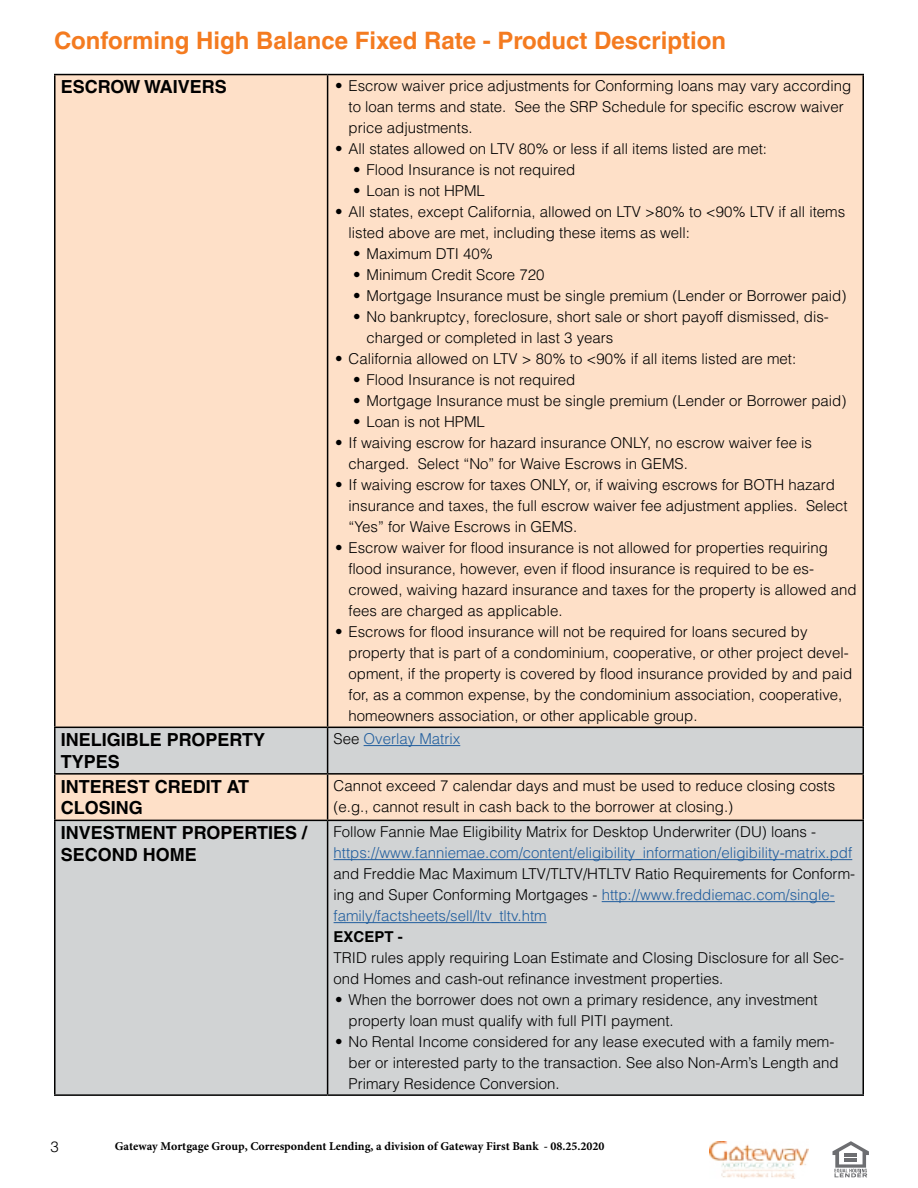
<style>
.page{position:relative;width:918px;height:1188px;background:#fff}
.page>*{position:absolute;margin:0;border:0;box-sizing:border-box;transform-origin:0 0}
.t1{font:700 24px "Helvetica LT Pro";color:#f47b20}
.t2{font:700 18px/21.6px "Helvetica LT Pro";color:#000}
.t3{font:300 15px/21px "Helvetica LT Pro";color:#000}
.t4{font:300 15px "Helvetica LT Pro";color:#215e9e}
.t5{font:700 15px "Helvetica LT Pro";color:#000}
.t6{font:700 12px "Minion Pro";color:#000}
.s1{color:#000}
.s2{color:#215e9e}
</style>
<div class="page">
<img style="left:710px;top:1141px;width:99px;height:37px">
<svg style="left:833px;top:1141px;width:36px;height:36px"></svg>
<div style="left:56px;top:75px;width:806px;height:652px;background:#fee0c8"></div>
<svg style="left:56px;top:728px;width:806px;height:366px;background:#d6d4d2"></svg>
<hr style="left:54px;top:74px;width:274px;height:1px;background:#000">
<hr style="left:54px;top:75px;width:2px;height:652px;background:#000">
<hr style="left:328px;top:74px;width:536px;height:1px;background:#000">
<hr style="left:327px;top:75px;width:1px;height:652px;background:#000">
<hr style="left:862px;top:75px;width:2px;height:652px;background:#000">
<hr style="left:54px;top:727px;width:274px;height:1px;background:#000">
<hr style="left:54px;top:728px;width:2px;height:45px;background:#000">
<hr style="left:328px;top:727px;width:536px;height:1px;background:#000">
<hr style="left:327px;top:728px;width:1px;height:45px;background:#000">
<hr style="left:862px;top:728px;width:2px;height:45px;background:#000">
<hr style="left:54px;top:773px;width:274px;height:2px;background:#000">
<hr style="left:54px;top:775px;width:2px;height:45px;background:#000">
<hr style="left:328px;top:773px;width:536px;height:2px;background:#000">
<hr style="left:327px;top:775px;width:1px;height:45px;background:#000">
<hr style="left:862px;top:775px;width:2px;height:45px;background:#000">
<hr style="left:54px;top:820px;width:274px;height:1px;background:#000">
<hr style="left:54px;top:821px;width:2px;height:273px;background:#000">
<hr style="left:328px;top:820px;width:536px;height:1px;background:#000">
<hr style="left:327px;top:821px;width:1px;height:273px;background:#000">
<hr style="left:862px;top:821px;width:2px;height:273px;background:#000">
<hr style="left:54px;top:1094px;width:274px;height:2px;background:#000">
<hr style="left:328px;top:1094px;width:536px;height:2px;background:#000">
<hr style="left:364px;top:745px;width:96px;height:1px;background:#215e9e">
<hr style="left:334px;top:859px;width:518px;height:1px;background:#215e9e">
<hr style="left:602px;top:901px;width:233px;height:1px;background:#215e9e">
<hr style="left:334px;top:922px;width:213px;height:1px;background:#215e9e">
<h1 class="t1" style="left:54px;top:26px;width:674px">Conforming High Balance Fixed Rate - Product Description</h1>
<p class="t2" style="left:61px;top:76px;width:168px">ESCROW WAIVERS</p>
<p class="t3" style="left:349px;top:75px;width:504px;text-indent:-14px">• Escrow waiver price adjustments for Conforming loans may vary according to loan terms and state. See the SRP Schedule for specific escrow waiver price adjustments.</p>
<p class="t3" style="left:335px;top:138px;width:433px">• All states allowed on LTV 80% or less if all items listed are met:</p>
<p class="t3" style="left:353px;top:159px;width:224px">• Flood Insurance is not required</p>
<p class="t3" style="left:353px;top:180px;width:133px">• Loan is not HPML</p>
<p class="t3" style="left:349px;top:201px;width:498px;text-indent:-14px">• All states, except California, allowed on LTV &gt;80% to &lt;90% LTV if all items listed above are met, including these items as well:</p>
<p class="t3" style="left:353px;top:243px;width:142px">• Maximum DTI 40%</p>
<p class="t3" style="left:353px;top:264px;width:193px">• Minimum Credit Score 720</p>
<p class="t3" style="left:353px;top:285px;width:495px">• Mortgage Insurance must be single premium (Lender or Borrower paid)</p>
<p class="t3" style="left:367px;top:306px;width:464px;text-indent:-14px">• No bankruptcy, foreclosure, short sale or short payoff dismissed, dis&shy;charged or completed in last 3 years</p>
<p class="t3" style="left:335px;top:348px;width:463px">• California allowed on LTV &gt; 80% to &lt;90% if all items listed are met:</p>
<p class="t3" style="left:353px;top:369px;width:224px">• Flood Insurance is not required</p>
<p class="t3" style="left:353px;top:390px;width:495px">• Mortgage Insurance must be single premium (Lender or Borrower paid)</p>
<p class="t3" style="left:353px;top:411px;width:133px">• Loan is not HPML</p>
<p class="t3" style="left:349px;top:432px;width:465px;text-indent:-14px">• If waiving escrow for hazard insurance ONLY, no escrow waiver fee is charged. Select “No” for Waive Escrows in GEMS.</p>
<p class="t3" style="left:349px;top:474px;width:501px;text-indent:-14px">• If waiving escrow for taxes ONLY, or, if waiving escrows for BOTH hazard insurance and taxes, the full escrow waiver fee adjustment applies. Select “Yes” for Waive Escrows in GEMS.</p>
<p class="t3" style="left:349px;top:537px;width:509px;text-indent:-14px">• Escrow waiver for flood insurance is not allowed for properties requiring flood insurance, however, even if flood insurance is required to be es&shy;crowed, waiving hazard insurance and taxes for the property is allowed and fees are charged as applicable.</p>
<p class="t3" style="left:349px;top:621px;width:505px;text-indent:-14px">• Escrows for flood insurance will not be required for loans secured by property that is part of a condominium, cooperative, or other project devel&shy;opment, if the property is covered by flood insurance provided by and paid for, as a common expense, by the condominium association, cooperative, homeowners association, or other applicable group.</p>
<p class="t2" style="left:61px;top:729px;width:206px">INELIGIBLE PROPERTY<br>TYPES</p>
<p class="t4" style="left:334px;top:729px;width:128px"><span class="s1">See</span> Overlay Matrix</p>
<p class="t2" style="left:61px;top:776px;width:190px">INTEREST CREDIT AT<br>CLOSING</p>
<p class="t3" style="left:334px;top:775px;width:503px">Cannot exceed 7 calendar days and must be used to reduce closing costs (e.g., cannot result in cash back to the borrower at closing.)</p>
<p class="t2" style="left:61px;top:822px;width:248px">INVESTMENT PROPERTIES /<br>SECOND HOME</p>
<p class="t3" style="left:334px;top:821px;width:484px">Follow Fannie Mae Eligibility Matrix for Desktop Underwriter (DU) loans -</p>
<p class="t4" style="left:334px;top:843px;width:520px">https://www.fanniemae.com/content/eligibility_information/eligibility-matrix.pdf</p>
<p class="t3" style="left:334px;top:863px;width:523px">and Freddie Mac Maximum LTV/TLTV/HTLTV Ratio Requirements for Conform&shy;ing and Super Conforming Mortgages - <span class="s2">http://www.freddiemac.com/single&shy;family/factsheets/sell/ltv_tltv.htm</span></p>
<p class="t5" style="left:334px;top:928px;width:71px">EXCEPT -</p>
<p class="t3" style="left:334px;top:947px;width:512px">TRID rules apply requiring Loan Estimate and Closing Disclosure for all Sec&shy;ond Homes and cash-out refinance investment properties.</p>
<p class="t3" style="left:349px;top:989px;width:471px;text-indent:-14px">• When the borrower does not own a primary residence, any investment property loan must qualify with full PITI payment.</p>
<p class="t3" style="left:349px;top:1031px;width:492px;text-indent:-14px">• No Rental Income considered for any lease executed with a family mem&shy;ber or interested party to the transaction. See also Non-Arm’s Length and<br>Primary Residence Conversion.</p>
<p class="t3" style="left:50px;top:1136px;width:10px">3</p>
<p class="t6" style="left:115px;top:1137px;width:491px">Gateway Mortgage Group, Correspondent Lending, a division of Gateway First Bank - 08.25.2020</p>
</div>
